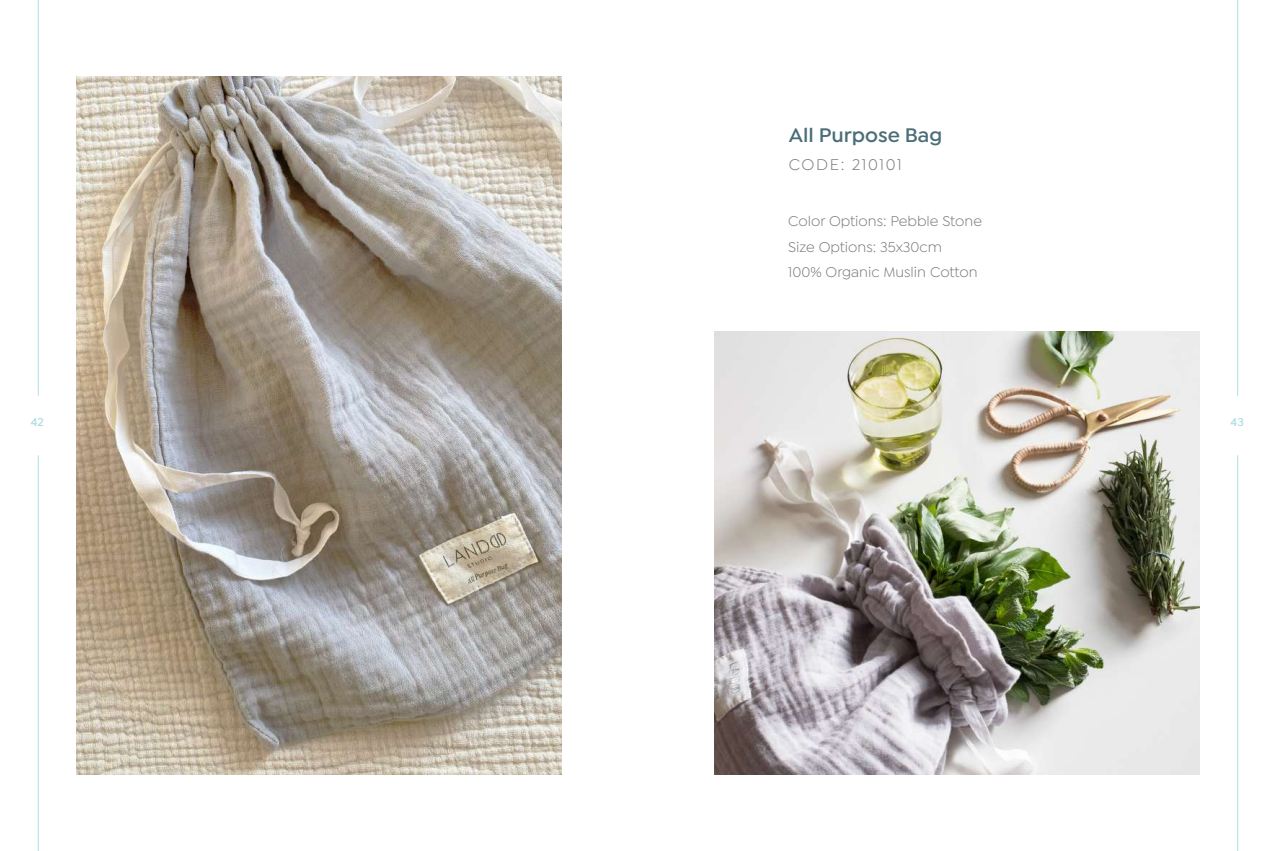
<style>
.page{position:relative;width:1276px;height:851px;background:#fff}
.page>*{position:absolute;margin:0;border:0;box-sizing:border-box;transform-origin:0 0}
.t1{font:600 21px "Isidora Sans";color:#4a6e78}
.t2{font:16.5px "Isidora Sans";letter-spacing:.1em;color:#777877}
.t3{font:15px/25.5px "Isidora Sans";color:#777877}
.t4{font:600 12px "Isidora Sans";color:#aedee3}
</style>
<div class="page">
<hr style="left:38px;top:0;width:1px;height:395px;background:#b1dfe3">
<hr style="left:38px;top:455px;width:1px;height:395px;background:#b1dfe3">
<hr style="left:1237px;top:0;width:1px;height:395px;background:#b1dfe3">
<hr style="left:1237px;top:455px;width:1px;height:395px;background:#b1dfe3">
<img style="left:77px;top:77px;width:484px;height:697px">
<img style="left:714px;top:332px;width:485px;height:442px">
<h1 class="t1" style="left:788px;top:123px;width:155px">All Purpose Bag</h1>
<p class="t2" style="left:788px;top:155px;width:115px">CODE: 210101</p>
<p class="t3" style="left:788px;top:208px;width:195px">Color Options: Pebble Stone<br>Size Options: 35x30cm<br>100% Organic Muslin Cotton</p>
<p class="t4" style="left:31px;top:414px;width:15px">42</p>
<p class="t4" style="left:1230px;top:414px;width:15px">43</p>
</div>
